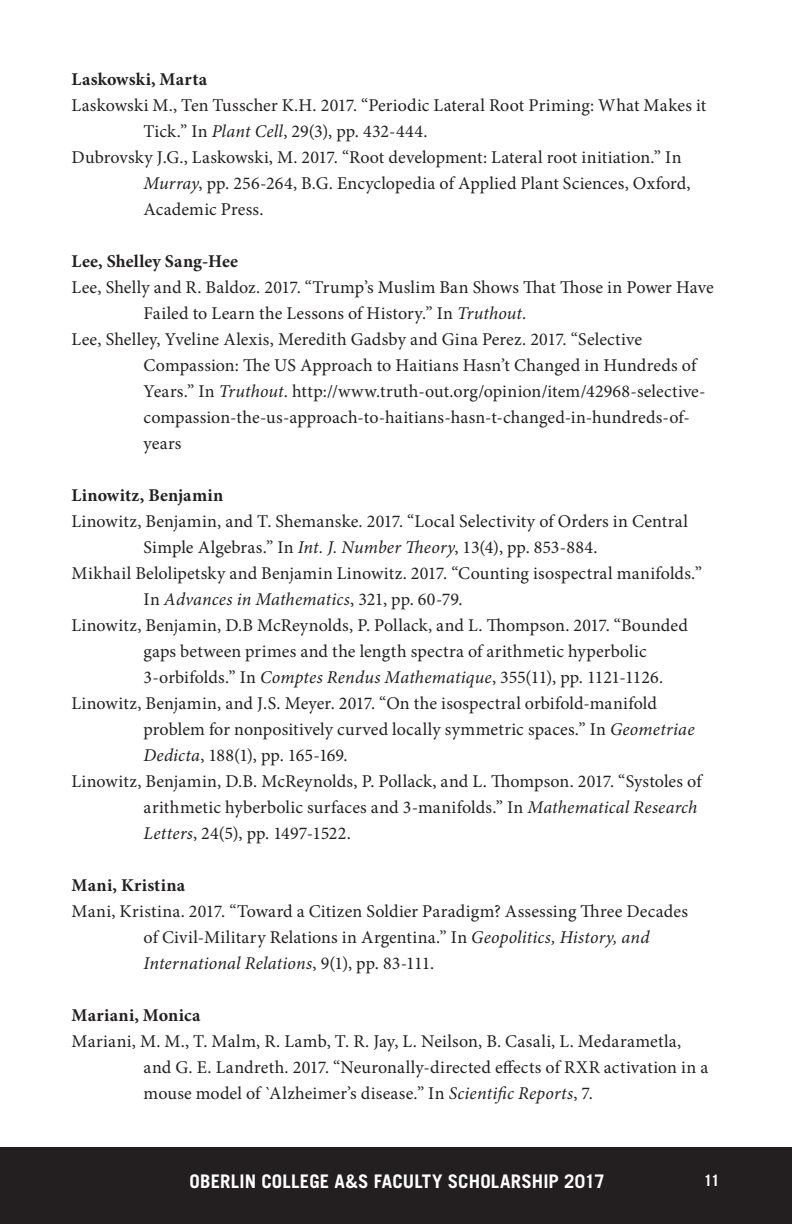
<style>
.page{position:relative;width:792px;height:1224px;background:#fff}
.page>*{position:absolute;margin:0;border:0;box-sizing:border-box;transform-origin:0 0}
.t1{font:700 18.8px "Trade Gothic LT Std";letter-spacing:.01em;color:#fff}
.indent{font:18px/26px "Minion Pro";letter-spacing:.01em;color:#231f20}
.indent-2{font:700 18px "Minion Pro";letter-spacing:.015em;color:#231f20}
.t2{font:700 15.6px "Trade Gothic LT Std";color:#fff}
.s1{font-style:italic}
</style>
<div class="page">
<div style="left:0;top:1147px;width:792px;height:77px;background:#231f20"></div>
<p class="indent-2" style="left:72px;top:67px;width:137px">Laskowski, Marta</p>
<p class="indent" style="left:144px;top:92px;width:564px;text-indent:-72px">Laskowski M., Ten Tusscher K.H. 2017. “Periodic Lateral Root Priming: What Makes it<br>Tick.” In <span class="s1">Plant Cell</span>, 29(3), pp. 432-444.</p>
<p class="indent" style="left:144px;top:144px;width:549px;text-indent:-72px">Dubrovsky J.G., Laskowski, M. 2017. “Root development: Lateral root initiation.” In<br><span class="s1">Murray</span>, pp. 256-264, B.G. Encyclopedia of Applied Plant Sciences, Oxford,<br>Academic Press.</p>
<p class="indent-2" style="left:72px;top:249px;width:168px">Lee, Shelley Sang-Hee</p>
<p class="indent" style="left:144px;top:274px;width:572px;text-indent:-72px">Lee, Shelly and R. Baldoz. 2017. “Trump’s Muslim Ban Shows That Those in Power Have<br>Failed to Learn the Lessons of History.” In <span class="s1">Truthout</span>.</p>
<p class="indent" style="left:144px;top:326px;width:563px;text-indent:-72px">Lee, Shelley, Yveline Alexis, Meredith Gadsby and Gina Perez. 2017. “Selective Compassion: The US Approach to Haitians Hasn’t Changed in Hundreds of Years.” In <span class="s1">Truthout</span>. http://www.truth-out.org/opinion/item/42968-selective&shy;compassion-the-us-approach-to-haitians-hasn-t-changed-in-hundreds-of&shy;years</p>
<p class="indent-2" style="left:72px;top:483px;width:153px">Linowitz, Benjamin</p>
<p class="indent" style="left:144px;top:508px;width:546px;text-indent:-72px">Linowitz, Benjamin, and T. Shemanske. 2017. “Local Selectivity of Orders in Central<br>Simple Algebras.” In <span class="s1">Int. J. Number Theory</span>, 13(4), pp. 853-884.</p>
<p class="indent" style="left:144px;top:560px;width:560px;text-indent:-72px">Mikhail Belolipetsky and Benjamin Linowitz. 2017. “Counting isospectral manifolds.”<br>In <span class="s1">Advances in Mathematics</span>, 321, pp. 60-79.</p>
<p class="indent" style="left:144px;top:612px;width:546px;text-indent:-72px">Linowitz, Benjamin, D.B McReynolds, P. Pollack, and L. Thompson. 2017. “Bounded gaps between primes and the length spectra of arithmetic hyperbolic<br>3-orbifolds.” In <span class="s1">Comptes Rendus Mathematique</span>, 355(11), pp. 1121-1126.</p>
<p class="indent" style="left:144px;top:690px;width:553px;text-indent:-72px">Linowitz, Benjamin, and J.S. Meyer. 2017. “On the isospectral orbifold-manifold problem for nonpositively curved locally symmetric spaces.” In <span class="s1">Geometriae<br>Dedicta</span>, 188(1), pp. 165-169.</p>
<p class="indent" style="left:144px;top:768px;width:560px;text-indent:-72px">Linowitz, Benjamin, D.B. McReynolds, P. Pollack, and L. Thompson. 2017. “Systoles of arithmetic hyberbolic surfaces and 3-manifolds.” In <span class="s1">Mathematical Research<br>Letters</span>, 24(5), pp. 1497-1522.</p>
<p class="indent-2" style="left:72px;top:873px;width:115px">Mani, Kristina</p>
<p class="indent" style="left:144px;top:898px;width:546px;text-indent:-72px">Mani, Kristina. 2017. “Toward a Citizen Soldier Paradigm? Assessing Three Decades of Civil-Military Relations in Argentina.” In <span class="s1">Geopolitics, History, and<br>International Relations</span>, 9(1), pp. 83-111.</p>
<p class="indent-2" style="left:72px;top:1003px;width:130px">Mariani, Monica</p>
<p class="indent" style="left:144px;top:1028px;width:566px;text-indent:-72px">Mariani, M. M., T. Malm, R. Lamb, T. R. Jay, L. Neilson, B. Casali, L. Medarametla, and G. E. Landreth. 2017. “Neuronally-directed effects of RXR activation in a mouse model of `Alzheimer’s disease.” In <span class="s1">Scientific Reports</span>, 7.</p>
<p class="t1" style="left:190px;top:1170px;width:417px">OBERLIN COLLEGE A&amp;S FACULTY SCHOLARSHIP 2017</p>
<p class="t2" style="left:704px;top:1171px;width:18px">11</p>
</div>
